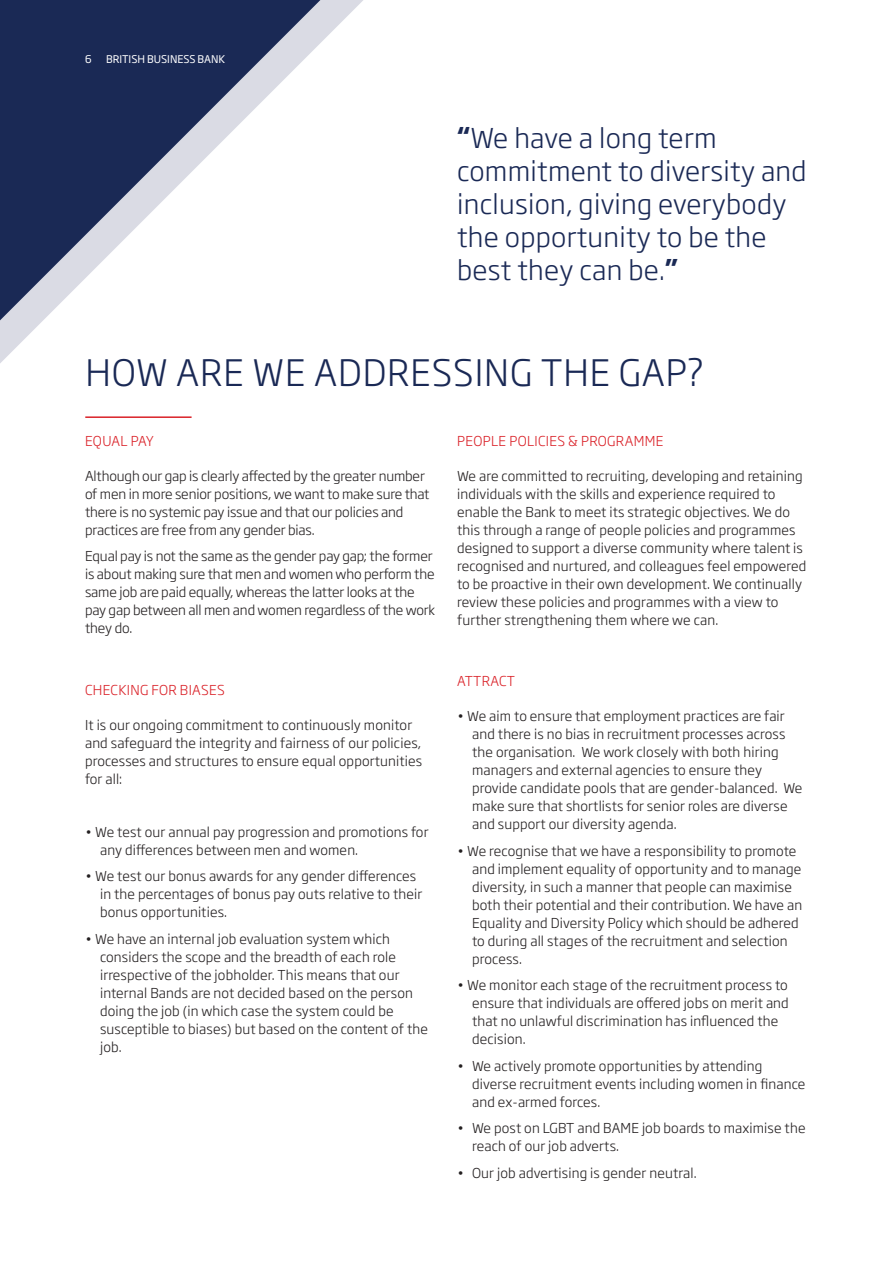
<style>
.page{position:relative;width:893px;height:1263px;background:#fff}
.page>*{position:absolute;margin:0;border:0;box-sizing:border-box;transform-origin:0 0}
.Section_Header_BLUE{font:300 36px "Soho Gothic Pro";letter-spacing:.025em;color:#1a2955}
.Quote_18_22pt{font:300 27px/33px "Soho Gothic Pro";letter-spacing:.01em;color:#1a2955}
.Bullets_Blue{font:300 13.5px/18px "Soho Gothic Pro";letter-spacing:.01em;color:#231f20}
.Body_Text{font:300 13.5px/18px "Soho Gothic Pro";letter-spacing:.01em;color:#231f20}
.Body_Text-2{font:300 13.5px/18px "Soho Gothic Pro";letter-spacing:-.01em;color:#231f20}
.Sub_Header_RED{font:300 13.5px "Soho Gothic Pro";letter-spacing:.025em;color:#da2128}
.Sub_Header_RED-2{font:300 13.5px "Soho Gothic Pro";letter-spacing:.005em;color:#da2128}
.t1{font:10.5px "Soho Gothic Pro";color:#fff}
.s1{font-weight:700}
</style>
<div class="page">
<hr style="left:85px;top:416px;width:107px;height:2px;background:#da2128">
<svg style="left:0;top:0;width:363px;height:363px"></svg>
<svg style="left:0;top:0;width:320px;height:320px;fill:#1a2955"></svg>
<p class="t1" style="left:85px;top:51px;width:8px">6</p>
<p class="t1" style="left:106px;top:51px;width:121px">BRITISH BUSINESS BANK</p>
<p class="Quote_18_22pt" style="left:457px;top:120px;width:351px"><span class="s1">“</span>We have a long term commitment to diversity and inclusion, giving everybody the opportunity to be the best they can be.<span class="s1">”</span></p>
<p class="Section_Header_BLUE" style="left:86px;top:345px;width:620px">HOW ARE WE ADDRESSING THE GAP?</p>
<p class="Sub_Header_RED-2" style="left:85px;top:430px;width:70px">EQUAL PAY</p>
<p class="Body_Text-2" style="left:85px;top:466px;width:346px">Although our gap is clearly affected by the greater number of men in more senior positions, we want to make sure that there is no systemic pay issue and that our policies and practices are free from any gender bias.</p>
<p class="Body_Text-2" style="left:85px;top:546px;width:352px">Equal pay is not the same as the gender pay gap; the former is about making sure that men and women who perform the same job are paid equally, whereas the latter looks at the pay gap between all men and women regardless of the work they do.</p>
<p class="Sub_Header_RED" style="left:85px;top:679px;width:141px">CHECKING FOR BIASES</p>
<p class="Body_Text" style="left:85px;top:715px;width:339px">It is our ongoing commitment to continuously monitor and safeguard the integrity and fairness of our policies, processes and structures to ensure equal opportunities for all:</p>
<p class="Bullets_Blue" style="left:100px;top:822px;width:330px;text-indent:-15px">• We test our annual pay progression and promotions for any differences between men and women.</p>
<p class="Bullets_Blue" style="left:100px;top:866px;width:324px;text-indent:-15px">• We test our bonus awards for any gender differences in the percentages of bonus pay outs relative to their bonus opportunities.</p>
<p class="Bullets_Blue" style="left:100px;top:929px;width:329px;text-indent:-15px">• We have an internal job evaluation system which considers the scope and the breadth of each role irrespective of the jobholder. This means that our internal Bands are not decided based on the person doing the job (in which case the system could be susceptible to biases) but based on the content of the job.</p>
<p class="Sub_Header_RED" style="left:457px;top:430px;width:208px">PEOPLE POLICIES &amp; PROGRAMME</p>
<p class="Body_Text" style="left:457px;top:466px;width:351px">We are committed to recruiting, developing and retaining individuals with the skills and experience required to enable the Bank to meet its strategic objectives. We do this through a range of people policies and programmes designed to support a diverse community where talent is recognised and nurtured, and colleagues feel empowered to be proactive in their own development. We continually review these policies and programmes with a view to further strengthening them where we can.</p>
<p class="Sub_Header_RED" style="left:457px;top:670px;width:59px">ATTRACT</p>
<p class="Bullets_Blue" style="left:472px;top:706px;width:332px;text-indent:-15px">• We aim to ensure that employment practices are fair and there is no bias in recruitment processes across the organisation. We work closely with both hiring managers and external agencies to ensure they provide candidate pools that are gender-balanced. We make sure that shortlists for senior roles are diverse and support our diversity agenda.</p>
<p class="Bullets_Blue" style="left:472px;top:841px;width:332px;text-indent:-15px">• We recognise that we have a responsibility to promote and implement equality of opportunity and to manage diversity, in such a manner that people can maximise both their potential and their contribution. We have an Equality and Diversity Policy which should be adhered to during all stages of the recruitment and selection process.</p>
<p class="Bullets_Blue" style="left:472px;top:975px;width:318px;text-indent:-15px">• We monitor each stage of the recruitment process to ensure that individuals are offered jobs on merit and that no unlawful discrimination has influenced the decision.</p>
<p class="Bullets_Blue" style="left:472px;top:1056px;width:335px;text-indent:-15px">• We actively promote opportunities by attending diverse recruitment events including women in finance and ex-armed forces.</p>
<p class="Bullets_Blue" style="left:472px;top:1118px;width:335px;text-indent:-15px">• We post on LGBT and BAME job boards to maximise the reach of our job adverts.</p>
<p class="Bullets_Blue" style="left:457px;top:1163px;width:241px">• Our job advertising is gender neutral.</p>
</div>
